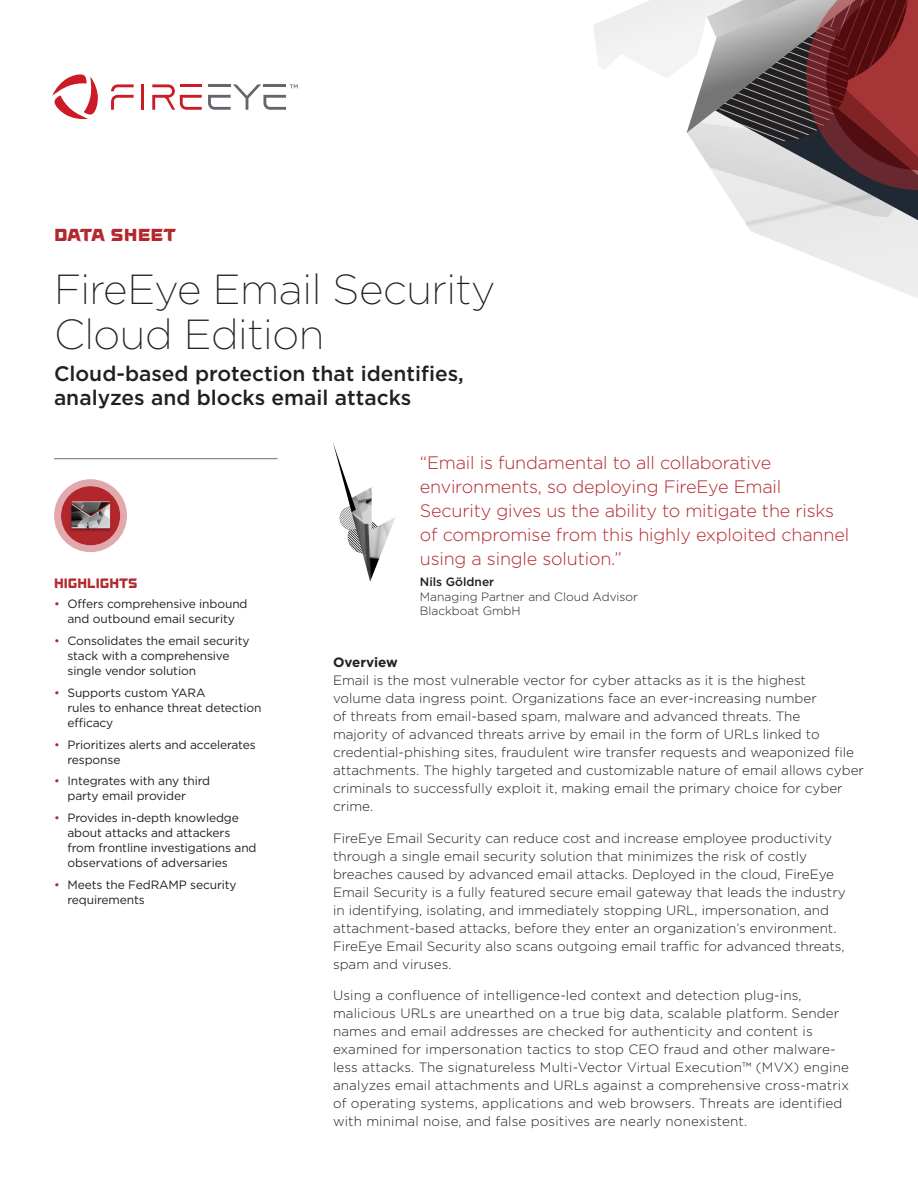
<style>
.page{position:relative;width:918px;height:1188px;background:#fff}
.page>*{position:absolute;margin:0;border:0;box-sizing:border-box;transform-origin:0 0}
.t1{font:200 42px/45px "Gotham";letter-spacing:-.01em;color:#231f20}
.t2{font:500 21px/24px "Gotham";color:#231f20}
.t3{font:21px "Fire Eye Display U";letter-spacing:-.005em;color:#b2282d}
.t4{font:300 18px/24px "Gotham";letter-spacing:-.01em;color:#b3282d}
.Body_text8_5_11_5{font:300 13.5px/18px "Gotham";color:#231f20}
.t5{font:13.5px "Fire Eye Display U";color:#b2282d}
.Subhead_Level_1{font:700 13.5px "Gotham";color:#231f20}
.t6{font:12px/15px "Gotham";letter-spacing:-.01em;color:#231f20}
.Subhead_Level_1-2{font:300 12px/14.4px "Gotham";color:#231f20}
.s1{color:#b2282d}
.s2{font-weight:500}
</style>
<div class="page">
<svg style="left:54px;top:479px;width:73px;height:73px"></svg>
<div style="left:61px;top:486px;width:59px;height:59px;background:#b1272c;border-radius:50%"></div>
<img style="left:70px;top:501px;width:41px;height:30px">
<hr style="left:141px;top:84px;width:3px;height:26px;background:#cc1b26">
<svg style="left:111px;top:84px;width:23px;height:26px"></svg>
<svg style="left:152px;top:84px;width:50px;height:26px"></svg>
<svg style="left:52px;top:74px;width:46px;height:46px"></svg>
<svg style="left:208px;top:84px;width:90px;height:26px"></svg>
<hr style="left:54px;top:458px;width:224px;height:1px;background:#231f20">
<svg style="left:593px;top:0;width:325px;height:298px"></svg>
<img style="left:362px;top:517px;width:33px;height:65px">
<svg style="left:333px;top:443px;width:48px;height:111px"></svg>
<p class="t3" style="left:54px;top:222px;width:124px">data sheet</p>
<p class="t1" style="left:54px;top:265px;width:443px">FireEye Email Security<br>Cloud Edition</p>
<p class="t2" style="left:54px;top:361px;width:411px">Cloud-based protection that identifies, analyzes and blocks email attacks</p>
<p class="t5" style="left:54px;top:575px;width:85px">HIGHLIGHTS</p>
<p class="t6" style="left:54px;top:596px;width:195px;text-align:center"><span class="s1">•</span> Offers comprehensive inbound and outbound email security</p>
<p class="t6" style="left:68px;top:633px;width:184px;text-indent:-14px"><span class="s1">•</span> Consolidates the email security stack with a comprehensive single vendor solution</p>
<p class="t6" style="left:68px;top:685px;width:195px;text-indent:-14px"><span class="s1">•</span> Supports custom YARA<br>rules to enhance threat detection efficacy</p>
<p class="t6" style="left:68px;top:737px;width:190px;text-indent:-14px"><span class="s1">•</span> Prioritizes alerts and accelerates response</p>
<p class="t6" style="left:68px;top:773px;width:144px;text-indent:-14px"><span class="s1">•</span> Integrates with any third party email provider</p>
<p class="t6" style="left:68px;top:810px;width:191px;text-indent:-14px"><span class="s1">•</span> Provides in-depth knowledge about attacks and attackers from frontline investigations and observations of adversaries</p>
<p class="t6" style="left:68px;top:877px;width:171px;text-indent:-14px"><span class="s1">•</span> Meets the FedRAMP security requirements</p>
<p class="t4" style="left:420px;top:450px;width:431px">“Email is fundamental to all collaborative environments, so deploying FireEye Email Security gives us the ability to mitigate the risks of compromise from this highly exploited channel using a single solution.”</p>
<p class="Subhead_Level_1-2" style="left:420px;top:575px;width:220px"><span class="s2">Nils Göldner<br></span>Managing Partner and Cloud Advisor</p>
<p class="Subhead_Level_1-2" style="left:420px;top:603px;width:102px">Blackboat GmbH</p>
<p class="Subhead_Level_1" style="left:333px;top:654px;width:66px">Overview</p>
<p class="Body_text8_5_11_5" style="left:333px;top:671px;width:533px">Email is the most vulnerable vector for cyber attacks as it is the highest<br>volume data ingress point. Organizations face an ever-increasing number<br>of threats from email-based spam, malware and advanced threats. The<br>majority of advanced threats arrive by email in the form of URLs linked to credential-phishing sites, fraudulent wire transfer requests and weaponized file attachments. The highly targeted and customizable nature of email allows cyber criminals to successfully exploit it, making email the primary choice for cyber crime.</p>
<p class="Body_text8_5_11_5" style="left:333px;top:829px;width:514px">FireEye Email Security can reduce cost and increase employee productivity through a single email security solution that minimizes the risk of costly breaches caused by advanced email attacks. Deployed in the cloud, FireEye Email Security is a fully featured secure email gateway that leads the industry in identifying, isolating, and immediately stopping URL, impersonation, and attachment-based attacks, before they enter an organization’s environment.<br>FireEye Email Security also scans outgoing email traffic for advanced threats, spam and viruses.</p>
<p class="Body_text8_5_11_5" style="left:333px;top:986px;width:518px">Using a confluence of intelligence-led context and detection plug-ins, malicious URLs are unearthed on a true big data, scalable platform. Sender names and email addresses are checked for authenticity and content is examined for impersonation tactics to stop CEO fraud and other malware&shy;less attacks. The signatureless Multi-Vector Virtual Execution™ (MVX) engine analyzes email attachments and URLs against a comprehensive cross-matrix of operating systems, applications and web browsers. Threats are identified with minimal noise, and false positives are nearly nonexistent.</p>
</div>
